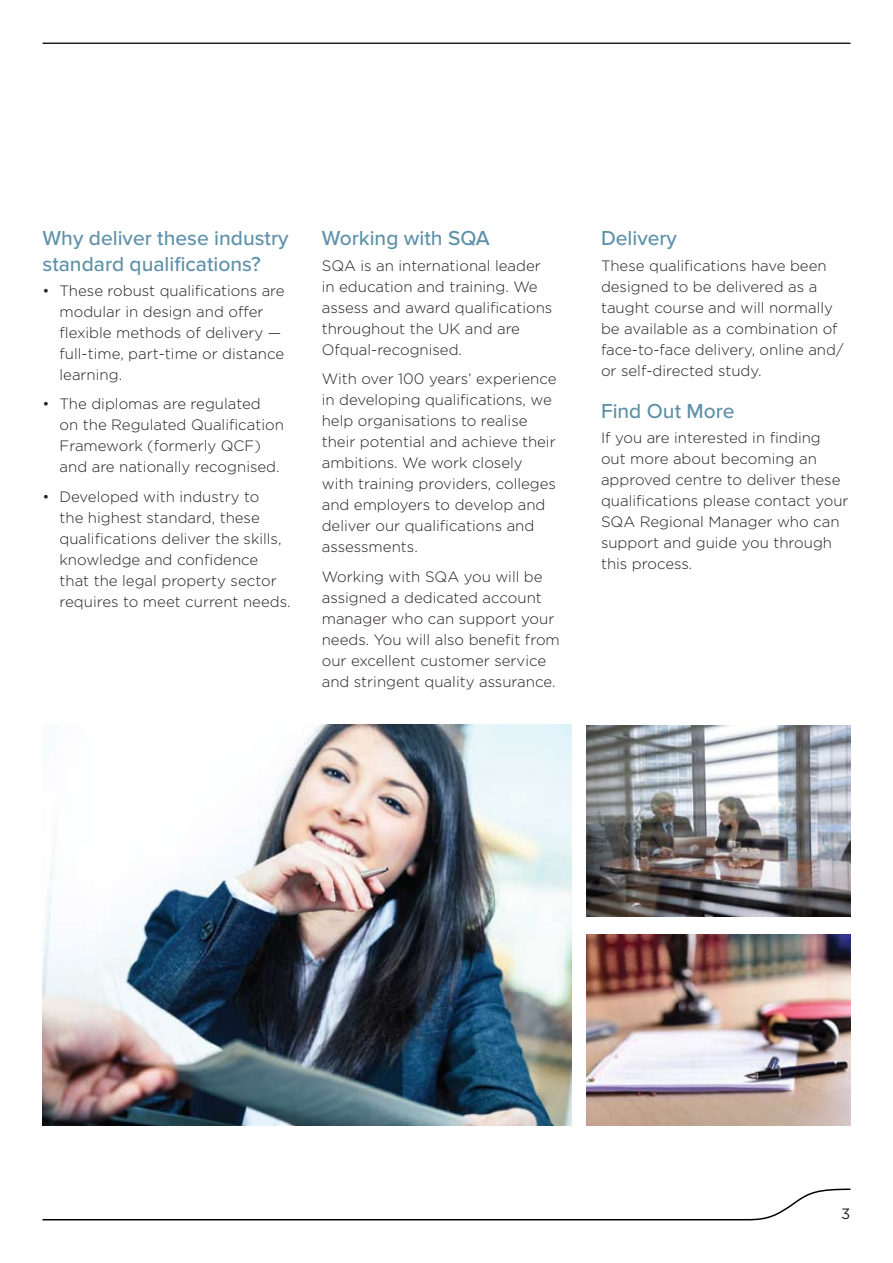
<style>
.page{position:relative;width:893px;height:1263px;background:#fff}
.page>*{position:absolute;margin:0;border:0;box-sizing:border-box;transform-origin:0 0}
.t1{font:500 21px/25.2px "Proxima Nova";color:#5e91a8}
.t2{font:300 15px/21px "Gotham";color:#231f20}
.t3{font:15px "Gotham";color:#231f20}
</style>
<div class="page">
<svg style="left:42px;top:1188px;width:809px;height:33px"></svg>
<hr style="left:43px;top:43px;width:807px;height:1px;background:#231f20">
<img style="left:43px;top:724px;width:528px;height:401px">
<img style="left:587px;top:934px;width:263px;height:191px">
<img style="left:587px;top:726px;width:263px;height:191px">
<h1 class="t1" style="left:43px;top:226px;width:248px">Why deliver these industry standard qualifications?</h1>
<p class="t2" style="left:60px;top:280px;width:227px;text-indent:-17px">• These robust qualifications are modular in design and offer flexible methods of delivery — full-time, part-time or distance learning.</p>
<p class="t2" style="left:60px;top:393px;width:226px;text-indent:-17px">• The diplomas are regulated<br>on the Regulated Qualification<br>Framework (formerly QCF) and are nationally recognised.</p>
<p class="t2" style="left:60px;top:486px;width:233px;text-indent:-17px">• Developed with industry to<br>the highest standard, these qualifications deliver the skills, knowledge and confidence that the legal property sector requires to meet current needs.</p>
<h1 class="t1" style="left:322px;top:226px;width:169px">Working with SQA</h1>
<p class="t2" style="left:322px;top:255px;width:232px">SQA is an international leader in education and training. We assess and award qualifications throughout the UK and are<br>Ofqual-recognised.</p>
<p class="t2" style="left:322px;top:368px;width:236px">With over 100 years’ experience in developing qualifications, we help organisations to realise their potential and achieve their ambitions. We work closely with training providers, colleges and employers to develop and deliver our qualifications and assessments.</p>
<p class="t2" style="left:322px;top:566px;width:240px">Working with SQA you will be assigned a dedicated account manager who can support your needs. You will also benefit from our excellent customer service and stringent quality assurance.</p>
<h1 class="t1" style="left:601px;top:226px;width:78px">Delivery</h1>
<p class="t2" style="left:601px;top:255px;width:244px">These qualifications have been designed to be delivered as a taught course and will normally be available as a combination of face-to-face delivery, online and/ or self-directed study.</p>
<h1 class="t1" style="left:601px;top:399px;width:135px">Find Out More</h1>
<p class="t2" style="left:601px;top:427px;width:249px">If you are interested in finding out more about becoming an approved centre to deliver these qualifications please contact your<br>SQA Regional Manager who can support and guide you through this process.</p>
<p class="t3" style="left:841px;top:1206px;width:11px">3</p>
</div>
